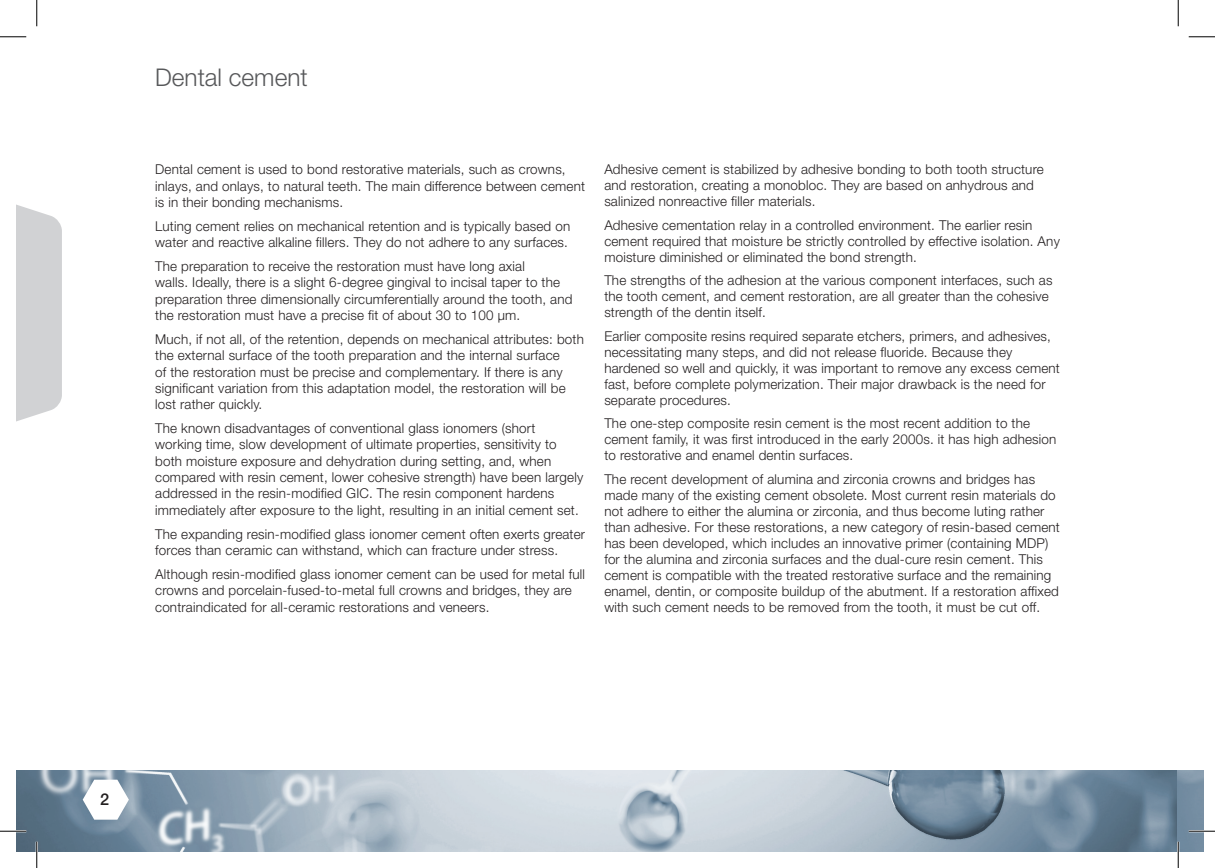
<style>
.page{position:relative;width:1215px;height:868px;background:#fff}
.page>*{position:absolute;margin:0;border:0;box-sizing:border-box;transform-origin:0 0}
.t1{font:300 24.5px "Helvetica Neue LT Std";color:#57585a}
.t2{font:500 16.28px "Helvetica Neue LT Std";color:#231f20}
.t3{font:300 13.65px/15.9px "Helvetica Neue LT Std";letter-spacing:.015em;color:#231f20}
</style>
<div class="page">
<img style="left:17px;top:770px;width:1141px;height:80px">
<svg style="left:83px;top:779px;width:46px;height:40px"></svg>
<svg style="left:17px;top:205px;width:45px;height:216px;background:#d4d5d7"></svg>
<img style="left:1158px;top:770px;width:19px;height:80px">
<img style="left:1177px;top:770px;width:25px;height:80px">
<hr style="left:0;top:829px;width:26px;height:3px;background:#fff">
<hr style="left:1188px;top:829px;width:26px;height:3px;background:#fff">
<hr style="left:36px;top:841px;width:2px;height:26px;background:#fff">
<hr style="left:1177px;top:841px;width:2px;height:26px;background:#fff">
<svg style="left:0;top:36px;width:26px;height:1px"></svg>
<svg style="left:1188px;top:36px;width:26px;height:1px"></svg>
<svg style="left:0;top:830px;width:26px;height:1px"></svg>
<svg style="left:1188px;top:830px;width:26px;height:1px"></svg>
<svg style="left:36px;top:0;width:1px;height:26px"></svg>
<svg style="left:36px;top:841px;width:1px;height:26px"></svg>
<svg style="left:1177px;top:0;width:1px;height:26px"></svg>
<svg style="left:1177px;top:841px;width:1px;height:26px"></svg>
<h1 class="t1" style="left:155px;top:62px;width:154px">Dental cement</h1>
<p class="t3" style="left:155px;top:161px;width:431px">Dental cement is used to bond restorative materials, such as crowns, inlays, and onlays, to natural teeth. The main difference between cement is in their bonding mechanisms.</p>
<p class="t3" style="left:155px;top:217px;width:416px">Luting cement relies on mechanical retention and is typically based on water and reactive alkaline fillers. They do not adhere to any surfaces.</p>
<p class="t3" style="left:155px;top:258px;width:419px">The preparation to receive the restoration must have long axial<br>walls. Ideally, there is a slight 6-degree gingival to incisal taper to the preparation three dimensionally circumferentially around the tooth, and the restoration must have a precise fit of about 30 to 100 µm.</p>
<p class="t3" style="left:155px;top:330px;width:430px">Much, if not all, of the retention, depends on mechanical attributes: both the external surface of the tooth preparation and the internal surface<br>of the restoration must be precise and complementary. If there is any significant variation from this adaptation model, the restoration will be lost rather quickly.</p>
<p class="t3" style="left:155px;top:420px;width:429px">The known disadvantages of conventional glass ionomers (short working time, slow development of ultimate properties, sensitivity to both moisture exposure and dehydration during setting, and, when compared with resin cement, lower cohesive strength) have been largely addressed in the resin-modified GIC. The resin component hardens immediately after exposure to the light, resulting in an initial cement set.</p>
<p class="t3" style="left:155px;top:525px;width:431px">The expanding resin-modified glass ionomer cement often exerts greater forces than ceramic can withstand, which can fracture under stress.</p>
<p class="t3" style="left:155px;top:565px;width:431px">Although resin-modified glass ionomer cement can be used for metal full crowns and porcelain-fused-to-metal full crowns and bridges, they are contraindicated for all-ceramic restorations and veneers.</p>
<p class="t3" style="left:604px;top:161px;width:441px">Adhesive cement is stabilized by adhesive bonding to both tooth structure and restoration, creating a monobloc. They are based on anhydrous and salinized nonreactive filler materials.</p>
<p class="t3" style="left:604px;top:217px;width:457px">Adhesive cementation relay in a controlled environment. The earlier resin cement required that moisture be strictly controlled by effective isolation. Any moisture diminished or eliminated the bond strength.</p>
<p class="t3" style="left:604px;top:272px;width:449px">The strengths of the adhesion at the various component interfaces, such as the tooth cement, and cement restoration, are all greater than the cohesive strength of the dentin itself.</p>
<p class="t3" style="left:604px;top:328px;width:457px">Earlier composite resins required separate etchers, primers, and adhesives, necessitating many steps, and did not release fluoride. Because they hardened so well and quickly, it was important to remove any excess cement fast, before complete polymerization. Their major drawback is the need for separate procedures.</p>
<p class="t3" style="left:604px;top:415px;width:453px">The one-step composite resin cement is the most recent addition to the cement family, it was first introduced in the early 2000s. it has high adhesion to restorative and enamel dentin surfaces.</p>
<p class="t3" style="left:604px;top:470px;width:457px">The recent development of alumina and zirconia crowns and bridges has made many of the existing cement obsolete. Most current resin materials do not adhere to either the alumina or zirconia, and thus become luting rather than adhesive. For these restorations, a new category of resin-based cement has been developed, which includes an innovative primer (containing MDP) for the alumina and zirconia surfaces and the dual-cure resin cement. This cement is compatible with the treated restorative surface and the remaining enamel, dentin, or composite buildup of the abutment. If a restoration affixed with such cement needs to be removed from the tooth, it must be cut off.</p>
<p class="t2" style="left:99px;top:789px;width:11px">2</p>
</div>
